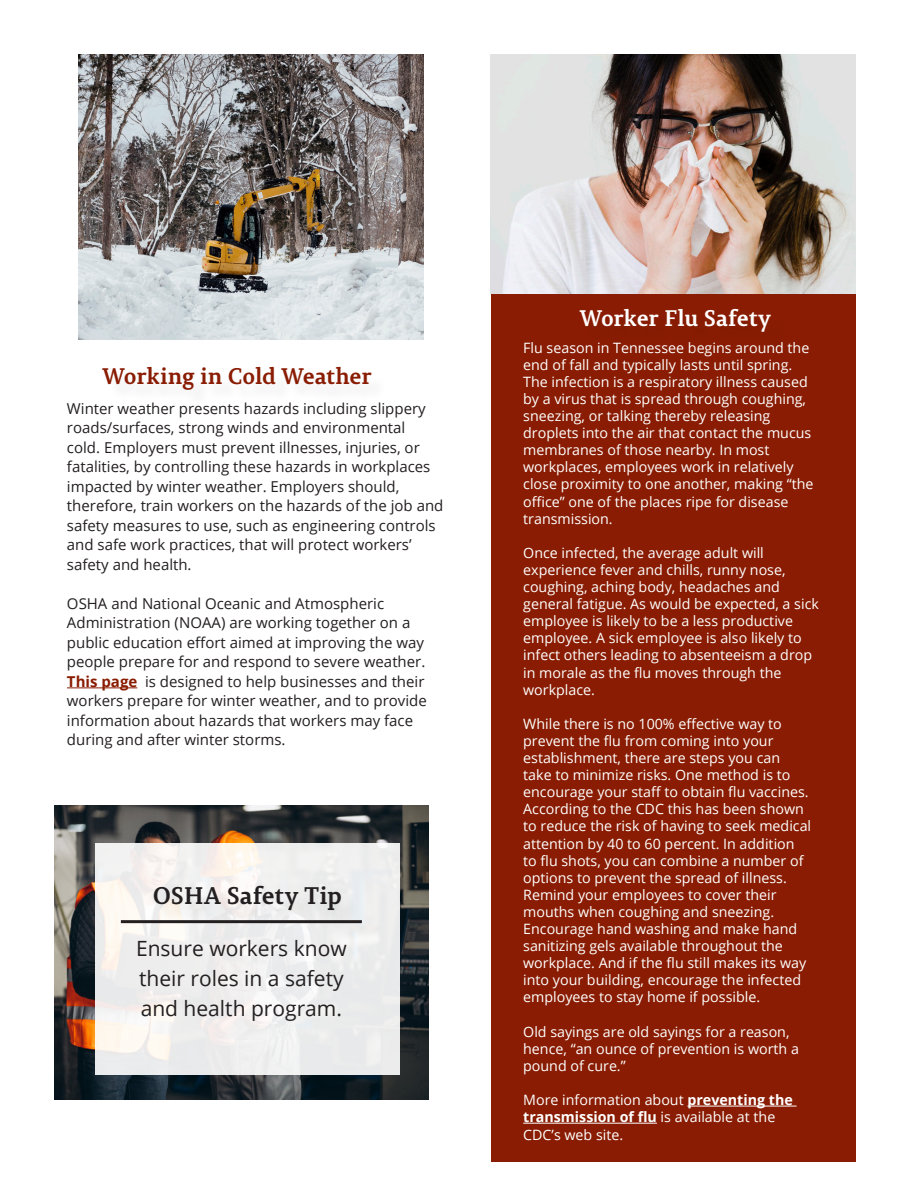
<style>
.page{position:relative;width:918px;height:1188px;background:#fff}
.page>*{position:absolute;margin:0;border:0;box-sizing:border-box;transform-origin:0 0}
.Body{font:700 24px "Permian Slab Serif Typeface";color:#231f20}
.Body-2{font:700 22.5px "Permian Slab Serif Typeface";letter-spacing:-.01em;color:#891c02}
.Body-3{font:700 22.5px "Permian Slab Serif Typeface";letter-spacing:-.01em;color:#fff}
.t1{font:21px/30px "Open Sans";color:#231f20}
.t2{font:15px/19.5px "Open Sans";color:#231f20}
.t3{font:14.25px/17.1px "Open Sans";color:#fff}
.s1{font-weight:700;color:#891c02}
.s2{font-weight:700}
</style>
<div class="page">
<div style="left:491px;top:294px;width:364px;height:868px;background:#891c02"></div>
<hr style="left:67px;top:688px;width:70px;height:1px;background:#891c02">
<img style="left:78px;top:54px;width:346px;height:285px">
<hr style="left:687px;top:1106px;width:110px;height:1px;background:#fff">
<hr style="left:523px;top:1123px;width:134px;height:1px;background:#fff">
<img style="left:491px;top:54px;width:364px;height:239px">
<img style="left:54px;top:806px;width:375px;height:294px">
<div style="left:95px;top:843px;width:305px;height:232px;background:linear-gradient(to right,#f4f1ef,#ecedee)"></div>
<div style="left:156px;top:889px;width:203px;height:40px;background:#231f20;opacity:.08"></div>
<hr style="left:121px;top:920px;width:241px;height:3px;background:#231f20">
<p class="Body-2" style="left:103px;top:357px;width:271px">Working in Cold Weather</p>
<p class="t2" style="left:67px;top:398px;width:378px">Winter weather presents hazards including slippery roads/surfaces, strong winds and environmental<br>cold. Employers must prevent illnesses, injuries, or fatalities, by controlling these hazards in workplaces impacted by winter weather. Employers should, therefore, train workers on the hazards of the job and safety measures to use, such as engineering controls and safe work practices, that will protect workers’ safety and health.</p>
<p class="t2" style="left:67px;top:593px;width:361px">OSHA and National Oceanic and Atmospheric Administration (NOAA) are working together on a public education effort aimed at improving the way people prepare for and respond to severe weather.<br><span class="s1">This page</span> is designed to help businesses and their workers prepare for winter weather, and to provide information about hazards that workers may face during and after winter storms.</p>
<p class="Body" style="left:153px;top:876px;width:191px">OSHA Safety Tip</p>
<p class="t1" style="left:136px;top:933px;width:212px">Ensure workers know their roles in a safety and health program.</p>
<p class="Body-3" style="left:580px;top:299px;width:193px">Worker Flu Safety</p>
<p class="t3" style="left:523px;top:339px;width:292px">Flu season in Tennessee begins around the end of fall and typically lasts until spring.<br>The infection is a respiratory illness caused by a virus that is spread through coughing, sneezing, or talking thereby releasing droplets into the air that contact the mucus membranes of those nearby. In most workplaces, employees work in relatively close proximity to one another, making “the office” one of the places ripe for disease transmission.</p>
<p class="t3" style="left:523px;top:544px;width:297px">Once infected, the average adult will experience fever and chills, runny nose, coughing, aching body, headaches and general fatigue. As would be expected, a sick employee is likely to be a less productive employee. A sick employee is also likely to infect others leading to absenteeism a drop in morale as the flu moves through the workplace.</p>
<p class="t3" style="left:523px;top:715px;width:290px">While there is no 100% effective way to prevent the flu from coming into your establishment, there are steps you can take to minimize risks. One method is to encourage your staff to obtain flu vaccines.<br>According to the CDC this has been shown to reduce the risk of having to seek medical attention by 40 to 60 percent. In addition to flu shots, you can combine a number of options to prevent the spread of illness.<br>Remind your employees to cover their mouths when coughing and sneezing.<br>Encourage hand washing and make hand sanitizing gels available throughout the workplace. And if the flu still makes its way into your building, encourage the infected employees to stay home if possible.</p>
<p class="t3" style="left:523px;top:1023px;width:277px">Old sayings are old sayings for a reason, hence, “an ounce of prevention is worth a pound of cure.”</p>
<p class="t3" style="left:523px;top:1091px;width:271px;line-height:17.5px">More information about <span class="s2">preventing the transmission of flu</span> is available at the<br>CDC’s web site.</p>
</div>
